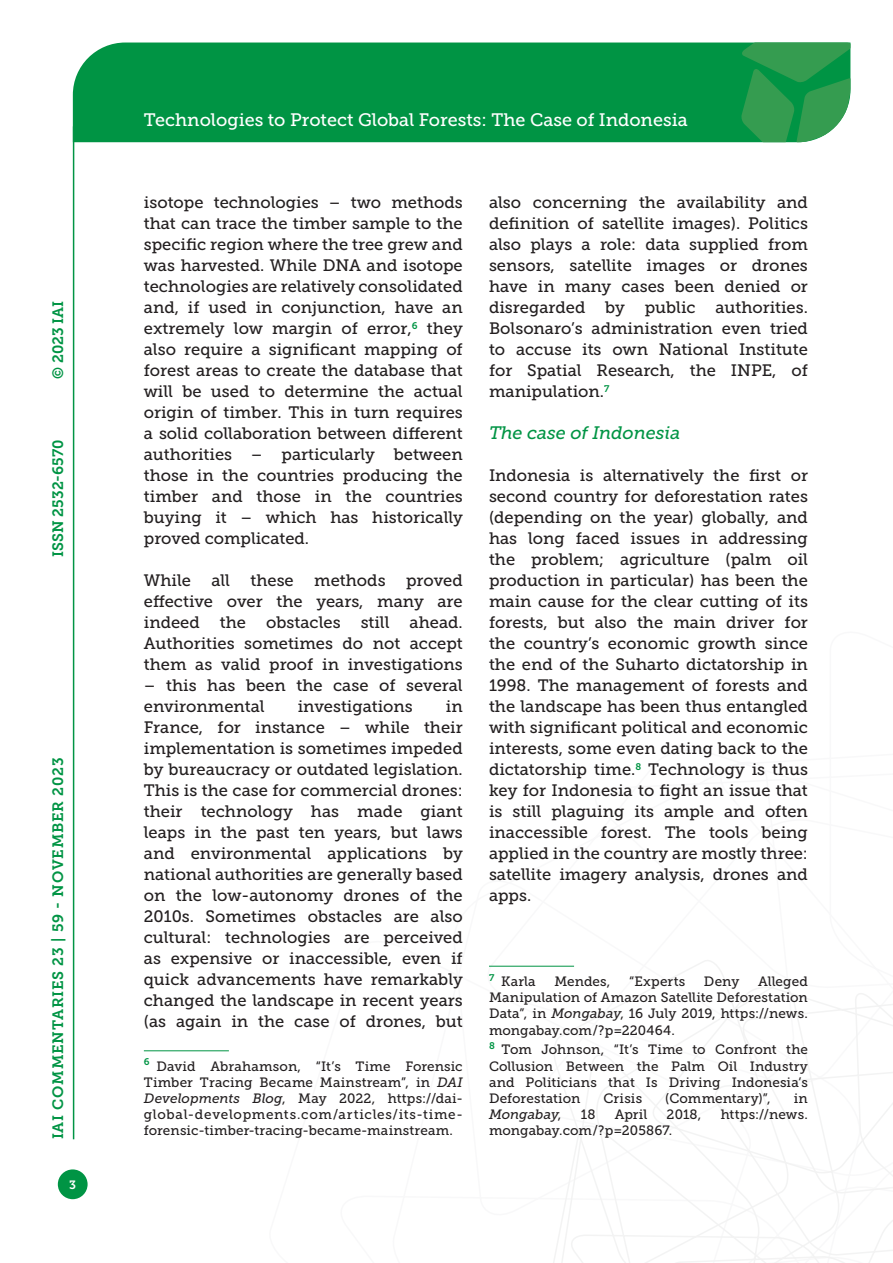
<style>
.page{position:relative;width:893px;height:1263px;background:#fff}
.page>*{position:absolute;margin:0;border:0;box-sizing:border-box;transform-origin:0 0}
.t1{font:18px "Museo Slab 500";color:#fff}
.Titolo_paragrafo_2{font:italic 18px "Museo Slab 500";color:#009444}
.Testo{font:16.5px/21px "Museo Slab 500";color:#231f20;text-align:justify}
.t2{font:15px "Museo Slab 700";letter-spacing:.05em;color:#009444}
.t3{font:15px "Museo Slab 700";color:#009444}
.Nota{font:13.5px/16.2px "Museo Slab 500";letter-spacing:.01em;color:#231f20;text-align:justify}
.Nota-2{font:italic 13.5px "Museo Slab 500";color:#231f20}
.t4{font:12px "Museo Slab 700";color:#fff}
.s1{font-style:italic}
.s2{font-style:normal}
</style>
<div class="page">
<svg style="left:531px;top:960px;width:362px;height:303px"></svg>
<div style="left:73px;top:43px;width:668px;height:99px;background:#009444"></div>
<svg style="left:741px;top:43px;width:109px;height:99px"></svg>
<div style="left:58px;top:1169px;width:30px;height:30px;background:#009444;border-radius:50%"></div>
<hr style="left:73px;top:126px;width:1px;height:1013px;background:#009444">
<hr style="left:144px;top:1050px;width:85px;height:1px;background:#009444">
<hr style="left:489px;top:966px;width:85px;height:1px;background:#009444">
<p class="t2" style="left:50px;top:379px;width:80px;rotate:-90deg">© 2023 IAI</p>
<p class="t3" style="left:50px;top:557px;width:119px;rotate:-90deg">ISSN 2532-6570</p>
<p class="t2" style="left:50px;top:1139px;width:383px;rotate:-90deg">IAI COMMENTARIES 23 | 59 - NOVEMBER 2023</p>
<p class="t4" style="left:69px;top:1178px;width:8px">3</p>
<p class="t1" style="left:144px;top:110px;width:545px">Technologies to Protect Global Forests: The Case of Indonesia</p>
<p class="Testo" style="left:144px;top:192px;width:320px">isotope technologies – two methods that can trace the timber sample to the specific region where the tree grew and was harvested. While DNA and isotope technologies are relatively consolidated and, if used in conjunction, have an extremely low margin of error,<sup>6</sup> they also require a significant mapping of forest areas to create the database that will be used to determine the actual origin of timber. This in turn requires a solid collaboration between different authorities – particularly between those in the countries producing the timber and those in the countries buying it – which has historically proved complicated.</p>
<p class="Testo" style="left:144px;top:570px;width:320px">While all these methods proved effective over the years, many are indeed the obstacles still ahead.<br>Authorities sometimes do not accept them as valid proof in investigations</p>
<p class="Testo" style="left:144px;top:675px;width:320px">– this has been the case of several environmental</p>
<p class="Testo" style="left:144px;top:696px;width:320px;text-indent:302px">in France, for instance – while their implementation is sometimes impeded by bureaucracy or outdated legislation.<br>This is the case for commercial drones: their technology has made giant leaps in the past ten years, but laws and environmental applications by national authorities are generally based on the low-autonomy drones of the 2010s. Sometimes obstacles are also cultural: technologies are perceived as expensive or inaccessible, even if quick advancements have remarkably changed the landscape in recent years (as again in the case of drones, but</p>
<p class="Nota" style="left:144px;top:1058px;width:320px"><sup>6</sup> David Abrahamson, “It’s Time Forensic Timber Tracing Became Mainstream”, in <span class="s1">DAI Developments Blog</span>, May 2022, https://dai&shy;global-developments.com/articles/its-time&shy;forensic-timber-tracing-became-mainstream.</p>
<p class="Testo" style="left:298px;top:696px;width:117px">investigations</p>
<p class="Testo" style="left:489px;top:192px;width:320px">also concerning the availability and definition of satellite images). Politics also plays a role: data supplied from sensors, satellite images or drones have in many cases been denied or disregarded by public authorities.<br>Bolsonaro’s administration even tried to accuse its own National Institute for Spatial Research, the INPE, of manipulation.<sup>7</sup></p>
<p class="Titolo_paragrafo_2" style="left:489px;top:423px;width:193px">The case of Indonesia</p>
<p class="Testo" style="left:489px;top:465px;width:320px">Indonesia is alternatively the first or second country for deforestation rates (depending on the year) globally, and has long faced issues in addressing the problem; agriculture (palm oil production in particular) has been the main cause for the clear cutting of its forests, but also the main driver for the country’s economic growth since the end of the Suharto dictatorship in 1998. The management of forests and the landscape has been thus entangled with significant political and economic interests, some even dating back to the dictatorship time.<sup>8</sup> Technology is thus key for Indonesia to fight an issue that is still plaguing its ample and often inaccessible forest. The tools being applied in the country are mostly three: satellite imagery analysis, drones and apps.</p>
<p class="Nota" style="left:489px;top:973px;width:48px"><sup>7</sup> Karla</p>
<p class="Nota" style="left:554px;top:973px;width:58px">Mendes,</p>
<p class="Nota" style="left:629px;top:973px;width:58px">“Experts</p>
<p class="Nota" style="left:704px;top:973px;width:37px">Deny</p>
<p class="Nota" style="left:489px;top:973px;width:320px;text-indent:269px">Alleged Manipulation of Amazon Satellite Deforestation Data”, in <span class="s1">Mongabay</span>, 16 July 2019, https://news. mongabay.com/?p=220464.</p>
<p class="Nota" style="left:489px;top:1042px;width:320px"><sup>8</sup> Tom Johnson, “It’s Time to Confront the Collusion Between the Palm Oil Industry and Politicians that Is Driving Indonesia’s Deforestation</p>
<p class="Nota" style="left:604px;top:1090px;width:40px">Crisis</p>
<p class="Nota" style="left:665px;top:1090px;width:107px">(Commentary)”,</p>
<p class="Nota" style="left:794px;top:1090px;width:15px">in</p>
<p class="Nota-2" style="left:489px;top:1107px;width:74px">Mongabay<span class="s2">,</span></p>
<p class="Nota" style="left:581px;top:1106px;width:16px">18</p>
<p class="Nota" style="left:615px;top:1106px;width:34px">April</p>
<p class="Nota" style="left:667px;top:1106px;width:36px">2018,</p>
<p class="Nota" style="left:721px;top:1106px;width:89px">https://news.</p>
<p class="Nota" style="left:489px;top:1123px;width:185px">mongabay.com/?p=205867.</p>
</div>
